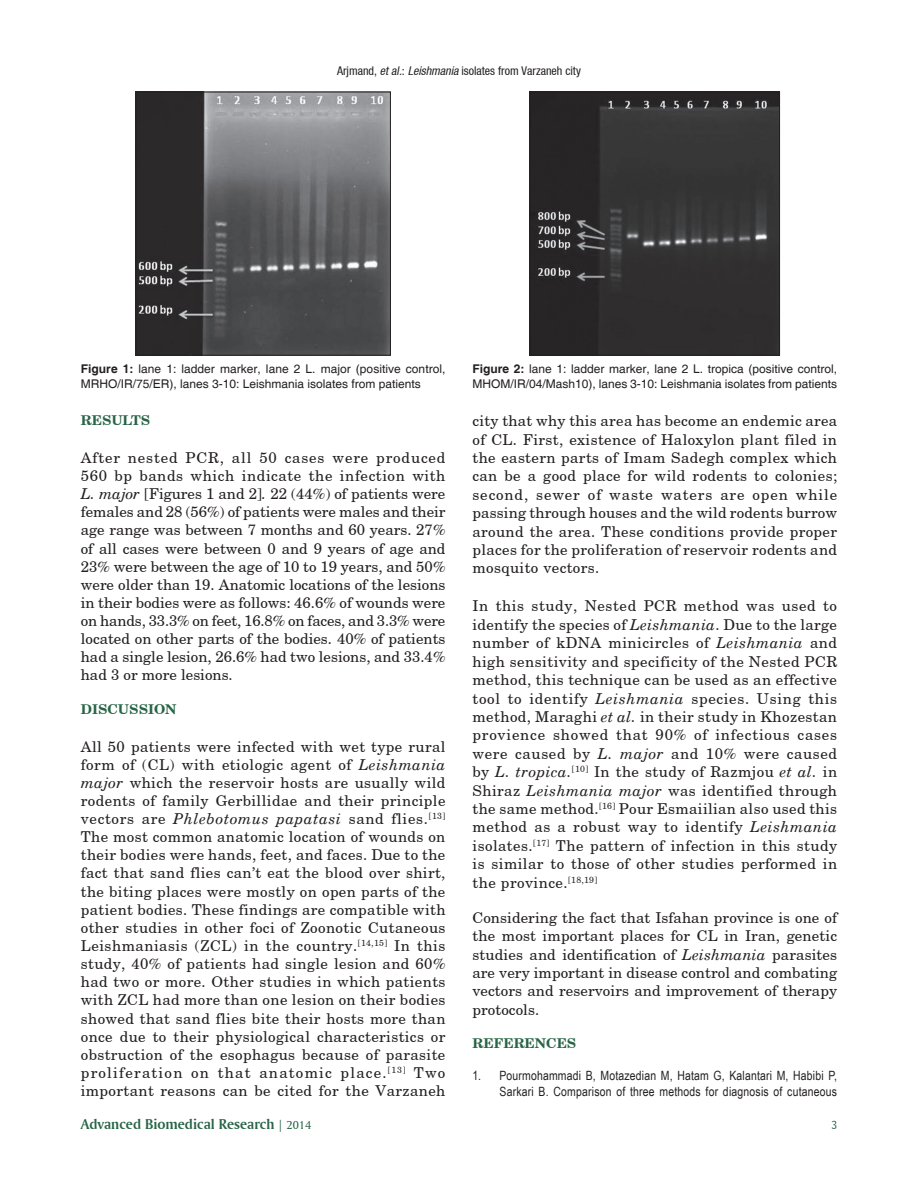
<style>
.page{position:relative;width:918px;height:1188px;background:#fff}
.page>*{position:absolute;margin:0;border:0;box-sizing:border-box;transform-origin:0 0}
.t1{font:15px/18.1px "New Century Schoolbook";letter-spacing:.025em;color:#231f20;text-align:justify}
.t2{font:15px "Amerigo BT Bold A";color:#286446}
.t3{font:700 13.5px "Century Schoolbook BT";color:#286446}
.t4{font:12.75px/15.8px "Arial Narrow";letter-spacing:.015em;color:#231f20;text-align:right}
.t5{font:12px/15px "Helvetica";color:#231f20}
.t6{font:12px "Heavenetica Cond 5 SH";color:#231f20}
.t7{font:12px "Bell Centennial BT Address";color:#286446}
.s1{font-style:italic}
.s2{font-family:"Heavenetica Cond 5 Obl SH"}
.s3{font-weight:700}
.s4{font-family:"New Century Schlbk";font-style:italic}
.s5{font-family:"Amerigo BT Roman A";font-size:12px}
</style>
<div class="page">
<img style="left:532px;top:94px;width:246px;height:259px">
<div style="left:530px;top:92px;width:250px;height:263px;border:1px solid #231f20"></div>
<img style="left:138px;top:94px;width:251px;height:259px">
<div style="left:136px;top:92px;width:255px;height:263px;border:1px solid #231f20"></div>
<p class="t6" style="left:337px;top:63px;width:245px">Arjmand, <span class="s1">etal.</span>: <span class="s2">Leishmania</span> isolates from Varzaneh city</p>
<p class="t5" style="left:81px;top:361px;width:366px"><span class="s3">Figure 1:</span> lane 1: ladder marker, lane 2 L. major (positive control,<br>MRHO/IR/75/ER), lanes 3-10: Leishmania isolates from patients</p>
<p class="t3" style="left:81px;top:412px;width:71px">RESULTS</p>
<p class="t1" style="left:81px;top:450px;width:366px">After nested PCR, all 50 cases were produced 560 bp bands which indicate the infection with <span class="s4">L. major</span> [Figures 1 and 2]<span class="s4">.</span> 22 (44%) of patients were females and 28 (56%) of patients were males and their age range was between 7 months and 60 years. 27% of all cases were between 0 and 9 years of age and 23% were between the age of 10 to 19 years, and 50% were older than 19. Anatomic locations of the lesions in their bodies were as follows: 46.6% of wounds were on hands, 33.3% on feet, 16.8% on faces, and 3.3% were located on other parts of the bodies. 40% of patients had a single lesion, 26.6% had two lesions, and 33.4% had 3 or more lesions.</p>
<p class="t3" style="left:81px;top:701px;width:97px">DISCUSSION</p>
<p class="t1" style="left:81px;top:738px;width:366px">All 50 patients were infected with wet type rural form of (CL) with etiologic agent of <span class="s4">Leishmania major</span> which the reservoir hosts are usually wild rodents of family Gerbillidae and their principle vectors are <span class="s4">Phlebotomus papatasi</span> sand flies.<sup>[13] </sup>The most common anatomic location of wounds on their bodies were hands, feet, and faces. Due to the fact that sand flies can’t eat the blood over shirt, the biting places were mostly on open parts of the patient bodies. These findings are compatible with other studies in other foci of Zoonotic Cutaneous Leishmaniasis (ZCL) in the country.<sup>[14,15]</sup> In this study, 40% of patients had single lesion and 60% had two or more. Other studies in which patients with ZCL had more than one lesion on their bodies showed that sand flies bite their hosts more than once due to their physiological characteristics or obstruction of the esophagus because of parasite proliferation on that anatomic place.<sup>[13]</sup> Two important reasons can be cited for the Varzaneh</p>
<p class="t5" style="left:472px;top:361px;width:366px"><span class="s3">Figure 2:</span> lane 1: ladder marker, lane 2 L. tropica (positive control,<br>MHOM/IR/04/Mash10), lanes 3-10: Leishmania isolates from patients</p>
<p class="t1" style="left:472px;top:413px;width:366px">city that why this area has become an endemic area of CL. First, existence of Haloxylon plant filed in the eastern parts of Imam Sadegh complex which can be a good place for wild rodents to colonies; second, sewer of waste waters are open while passing through houses and the wild rodents burrow around the area. These conditions provide proper places for the proliferation of reservoir rodents and mosquito vectors.</p>
<p class="t1" style="left:472px;top:598px;width:366px">In this study, Nested PCR method was used to identify the species of <span class="s4">Leishmania</span>. Due to the large number of kDNA minicircles of <span class="s4">Leishmania</span> and high sensitivity and specificity of the Nested PCR method, this technique can be used as an effective tool to identify <span class="s4">Leishmania</span> species. Using this method, Maraghi <span class="s4">et al.</span> in their study in Khozestan provience showed that 90% of infectious cases were caused by <span class="s4">L. major</span> and 10% were caused by <span class="s4">L. tropica.</span><sup>[10]</sup> In the study of Razmjou <span class="s4">et al.</span> in Shiraz <span class="s4">Leishmania major</span> was identified through the same method.<sup>[16]</sup> Pour Esmaiilian also used this method as a robust way to identify <span class="s4">Leishmania </span>isolates.<sup>[17]</sup> The pattern of infection in this study is similar to those of other studies performed in the province.<sup>[18,19]</sup></p>
<p class="t1" style="left:473px;top:910px;width:366px">Considering the fact that Isfahan province is one of the most important places for CL in Iran, genetic studies and identification of <span class="s4">Leishmania</span> parasites are very important in disease control and combating vectors and reservoirs and improvement of therapy protocols .</p>
<p class="t3" style="left:473px;top:1035px;width:105px">REFERENCE S</p>
<p class="t4" style="left:473px;top:1068px;width:366px">1. Pourmohammadi B, Motazedian M, Hatam G, Kalantari M, Habibi P,<br>Sarkari B. Comparison of three methods for diagnosis of cutaneous</p>
<p class="t2" style="left:81px;top:1115px;width:232px">Advanced Biomedical Research <span class="s5">| 2014</span></p>
<p class="t7" style="left:832px;top:1118px;width:7px">3</p>
</div>
